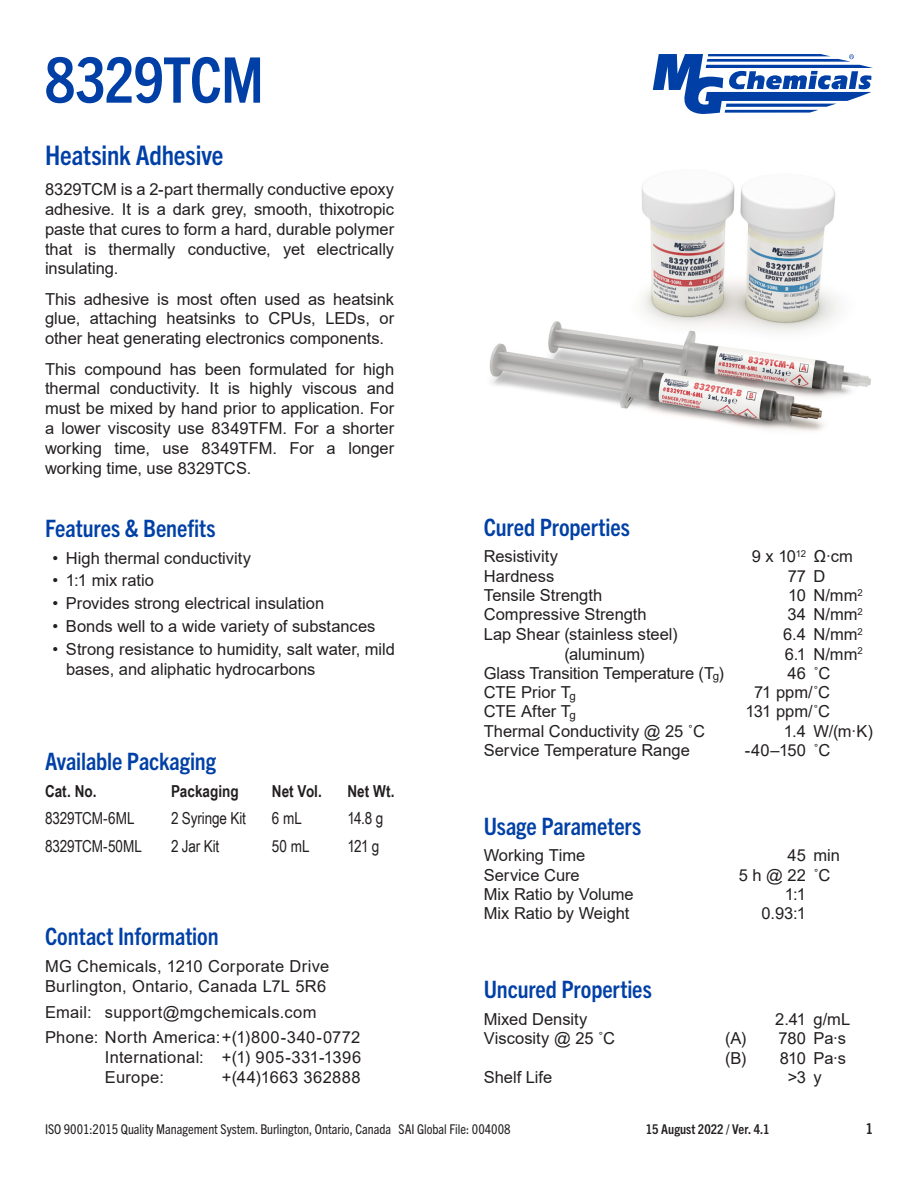
<style>
.page{position:relative;width:918px;height:1188px;background:#fff}
.page>*{position:absolute;margin:0;border:0;box-sizing:border-box;transform-origin:0 0}
.t1{font:700 condensed 63px "Trade Gothic Next LT Pro";letter-spacing:-.015em;color:#0040a6}
.Product_Name_Descrip{font:700 condensed 27px "Trade Gothic Next LT Pro";letter-spacing:-.005em;color:#0040a6}
.H2_space_after{font:700 condensed 24px "Trade Gothic Next LT Pro";letter-spacing:-.005em;color:#0040a6}
.Body_Text{font:16.5px/19.8px "Arial";color:#231f20;text-align:justify}
.Properties_List{font:16.5px/19.8px "Arial";color:#231f20}
.Bullet_List_-_Featur{font:16.5px/19.8px "Arial";color:#231f20}
.Contact_Information{font:16.5px "Arial";letter-spacing:.02em;color:#231f20}
.Table_Body_Text{font:16.5px "Arial Narrow";letter-spacing:-.01em;color:#231f20}
.Table_Heading{font:700 16.5px "Arial Narrow";letter-spacing:.005em;color:#231f20}
.t2{font:700 condensed 15px "Trade Gothic Next LT Pro";color:#231f20}
.t3{font:condensed 13.5px "Trade Gothic Next LT Pro";color:#231f20}
.t4{font:700 condensed 13.5px "Trade Gothic Next LT Pro";color:#231f20}
</style>
<div class="page">
<svg style="left:653px;top:54px;width:220px;height:60px"></svg>
<img style="left:489px;top:177px;width:382px;height:254px">
<h1 class="t1" style="left:45px;top:37px;width:221px">8329TCM</h1>
<p class="Product_Name_Descrip" style="left:45px;top:137px;width:180px">Heatsink Adhesive</p>
<p class="Body_Text" style="left:45px;top:179px;width:351px">8329TCM is a 2-part thermally conductive epoxy adhesive. It is a dark grey, smooth, thixotropic paste that cures to form a hard, durable polymer that is thermally conductive, yet electrically insulating.</p>
<p class="Body_Text" style="left:45px;top:289px;width:351px">This adhesive is most often used as heatsink glue, attaching heatsinks to CPUs, LEDs, or other heat generating electronics components.</p>
<p class="Body_Text" style="left:45px;top:359px;width:351px">This compound has been formulated for high thermal conductivity. It is highly viscous and must be mixed by hand prior to application. For a lower viscosity use 8349TFM. For a shorter working time, use 8349TFM. For a longer working time, use 8329TCS.</p>
<p class="H2_space_after" style="left:45px;top:512px;width:172px">Features &amp; Benefits</p>
<p class="Bullet_List_-_Featur" style="left:52px;top:548px;width:200px">• High thermal conductivity</p>
<p class="Bullet_List_-_Featur" style="left:52px;top:571px;width:103px">• 1:1 mix ratio</p>
<p class="Bullet_List_-_Featur" style="left:52px;top:593px;width:273px">• Provides strong electrical insulation</p>
<p class="Bullet_List_-_Featur" style="left:52px;top:616px;width:324px">• Bonds well to a wide variety of substances</p>
<p class="Bullet_List_-_Featur" style="left:66px;top:639px;width:331px;text-indent:-14px">• Strong resistance to humidity, salt water, mild bases, and aliphatic hydrocarbons</p>
<p class="H2_space_after" style="left:45px;top:745px;width:173px">Available Packaging</p>
<p class="Table_Heading" style="left:45px;top:779px;width:53px">Cat. No.</p>
<p class="Table_Heading" style="left:171px;top:779px;width:69px">Packaging</p>
<p class="Table_Heading" style="left:272px;top:779px;width:52px">Net Vol.</p>
<p class="Table_Heading" style="left:347px;top:779px;width:49px">Net Wt.</p>
<p class="Table_Body_Text" style="left:45px;top:806px;width:91px">8329TCM-6ML</p>
<p class="Table_Body_Text" style="left:171px;top:806px;width:76px">2 Syringe Kit</p>
<p class="Table_Body_Text" style="left:272px;top:806px;width:32px">6 mL</p>
<p class="Table_Body_Text" style="left:347px;top:806px;width:38px">14.8 g</p>
<p class="Table_Body_Text" style="left:45px;top:834px;width:98px">8329TCM-50ML</p>
<p class="Table_Body_Text" style="left:171px;top:834px;width:50px">2 Jar Kit</p>
<p class="Table_Body_Text" style="left:272px;top:834px;width:39px">50 mL</p>
<p class="Table_Body_Text" style="left:347px;top:834px;width:34px">121 g</p>
<p class="H2_space_after" style="left:45px;top:920px;width:175px">Contact Information</p>
<p class="Contact_Information" style="left:45px;top:955px;width:286px">MG Chemicals, 1210 Corporate Drive</p>
<p class="Contact_Information" style="left:45px;top:975px;width:283px">Burlington, Ontario, Canada L7L 5R6</p>
<p class="Contact_Information" style="left:45px;top:1000px;width:273px">Email: support@mgchemicals.com</p>
<p class="Contact_Information" style="left:45px;top:1026px;width:317px">Phone: North America:+(1)800-340-0772</p>
<p class="Contact_Information" style="left:105px;top:1046px;width:258px">International: +(1) 905-331-1396</p>
<p class="Contact_Information" style="left:105px;top:1066px;width:60px">Europe:</p>
<p class="Contact_Information" style="left:222px;top:1066px;width:140px">+(44)1663 362888</p>
<p class="H2_space_after" style="left:484px;top:511px;width:148px">Cured Properties</p>
<p class="Properties_List" style="left:484px;top:547px;width:76px">Resistivity</p>
<p class="Properties_List" style="left:752px;top:547px;width:103px">9 x 10<sup>12</sup> Ω·cm</p>
<p class="Properties_List" style="left:484px;top:566px;width:72px">Hardness</p>
<p class="Properties_List" style="left:788px;top:566px;width:39px">77 D</p>
<p class="Properties_List" style="left:484px;top:585px;width:120px">Tensile Strength</p>
<p class="Properties_List" style="left:788px;top:585px;width:76px">10 N/mm<sup>2</sup></p>
<p class="Properties_List" style="left:484px;top:605px;width:165px">Compressive Strength</p>
<p class="Properties_List" style="left:787px;top:605px;width:77px">34 N/mm<sup>2</sup></p>
<p class="Properties_List" style="left:564px;top:624px;width:115px;text-indent:-81px">Lap Shear (stainless steel) (aluminum)</p>
<p class="Properties_List" style="left:783px;top:624px;width:81px">6.4 N/mm<sup>2<br></sup>6.1 N/mm<sup>2</sup></p>
<p class="Properties_List" style="left:484px;top:663px;width:242px">Glass Transition Temperature (T<sub>g</sub>)</p>
<p class="Properties_List" style="left:788px;top:663px;width:44px">46 ˚C</p>
<p class="Properties_List" style="left:484px;top:682px;width:94px">CTE Prior T<sub>g</sub></p>
<p class="Properties_List" style="left:754px;top:682px;width:78px">71 ppm/˚C</p>
<p class="Properties_List" style="left:484px;top:702px;width:94px">CTE After T<sub>g</sub></p>
<p class="Properties_List" style="left:745px;top:702px;width:86px">131 ppm/˚C</p>
<p class="Properties_List" style="left:484px;top:721px;width:223px">Thermal Conductivity @ 25 ˚C</p>
<p class="Properties_List" style="left:784px;top:721px;width:91px">1.4 W/(m·K)</p>
<p class="Properties_List" style="left:484px;top:740px;width:208px">Service Temperature Range</p>
<p class="Properties_List" style="left:745px;top:740px;width:87px">-40–150 ˚C</p>
<p class="H2_space_after" style="left:484px;top:809px;width:159px">Usage Parameters</p>
<p class="Properties_List" style="left:484px;top:846px;width:103px">Working Time</p>
<p class="Properties_List" style="left:788px;top:846px;width:54px">45 min</p>
<p class="Properties_List" style="left:484px;top:865px;width:97px">Service Cure</p>
<p class="Properties_List" style="left:739px;top:865px;width:93px">5h@22 ˚C</p>
<p class="Properties_List" style="left:484px;top:884px;width:152px">Mix Ratio by Volume</p>
<p class="Properties_List" style="left:785px;top:884px;width:23px">1:1</p>
<p class="Properties_List" style="left:484px;top:903px;width:147px">Mix Ratio by Weight</p>
<p class="Properties_List" style="left:762px;top:903px;width:46px">0.93:1</p>
<p class="H2_space_after" style="left:484px;top:973px;width:170px">Uncured Properties</p>
<p class="Properties_List" style="left:484px;top:1009px;width:105px">Mixed Density</p>
<p class="Properties_List" style="left:775px;top:1009px;width:77px">2.41 g/mL</p>
<p class="Properties_List" style="left:484px;top:1028px;width:133px">Viscosity @ 25 ˚C</p>
<p class="Properties_List" style="left:725px;top:1028px;width:123px">(A) 780 Pa·s (B) 810 Pa·s</p>
<p class="Properties_List" style="left:484px;top:1067px;width:70px">Shelf Life</p>
<p class="Properties_List" style="left:788px;top:1067px;width:36px">&gt;3 y</p>
<p class="t3" style="left:45px;top:1120px;width:467px">ISO 9001:2015 Quality Management System. Burlington, Ontario, Canada SAI Global File: 004008</p>
<p class="t4" style="left:646px;top:1120px;width:125px">15 August 2022 / Ver. 4.1</p>
<p class="t2" style="left:866px;top:1118px;width:9px">1</p>
</div>
